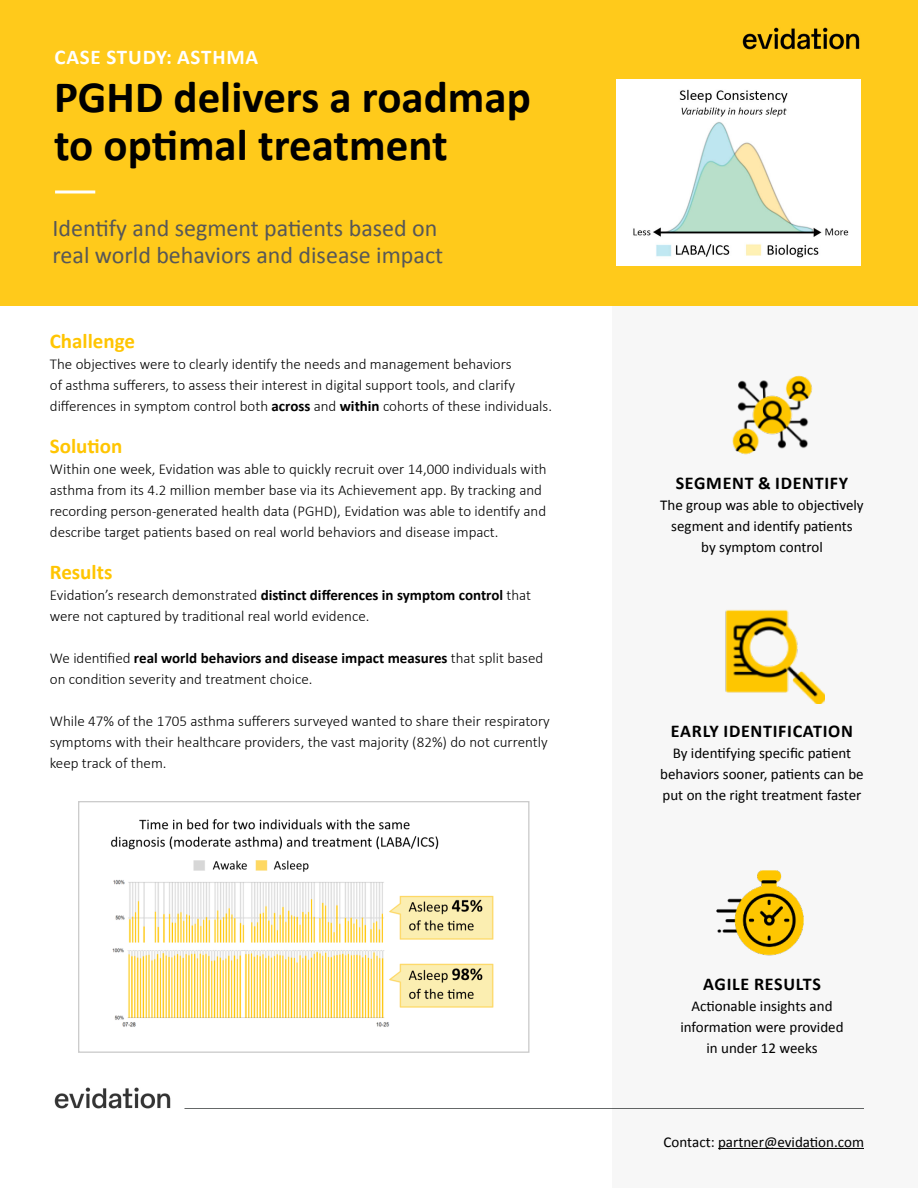
<style>
.page{position:relative;width:918px;height:1188px;background:#fff}
.page>*{position:absolute;margin:0;border:0;box-sizing:border-box;transform-origin:0 0}
.t1{font:700 45px/48px "Calibri";color:#000}
.t2{font:24px "Calibri";color:#575757}
.t3{font:700 21px "Calibri";color:#ffc502}
.t4{font:700 21px "Calibri";letter-spacing:.04em;color:#fff}
.Outcomes_text{font:700 18px "Calibri";letter-spacing:.04em;color:#000}
.t5{font:300 15px/21px "Calibri";color:#000}
.Outcomes_text-2{font:15px/21px "Calibri";color:#000;text-align:center}
.s1{font-weight:700}
</style>
<div class="page">
<img style="left:54px;top:1087px;width:117px;height:22px">
<hr style="left:184px;top:1108px;width:680px;height:1px;background:#656868">
<div style="left:612px;top:302px;width:306px;height:886px;background:#f7f7f7"></div>
<div style="left:0;top:0;width:918px;height:306px;background:#ffca1b"></div>
<svg style="left:55px;top:190px;width:40px;height:4px"></svg>
<img style="left:742px;top:27px;width:118px;height:23px">
<img style="left:732px;top:375px;width:81px;height:80px">
<img style="left:716px;top:870px;width:88px;height:86px">
<img style="left:725px;top:609px;width:100px;height:95px">
<div style="left:617px;top:80px;width:244px;height:186px;background:#fff"></div>
<img style="left:633px;top:89px;width:216px;height:169px">
<img style="left:111px;top:819px;width:383px;height:208px">
<div style="left:78px;top:801px;width:452px;height:252px;border:1px solid #ccc"></div>
<p class="t4" style="left:54px;top:42px;width:205px">CASE STUDY: ASTHMA</p>
<p class="t1" style="left:54px;top:71px;width:478px">PGHD delivers a roadmap to optimal treatment</p>
<p class="t2" style="left:52px;top:211px;width:386px">Identify and segment patients based on</p>
<p class="t2" style="left:52px;top:238px;width:392px">real world behaviors and disease impact</p>
<p class="t3" style="left:50px;top:326px;width:87px">Challenge</p>
<p class="t5" style="left:50px;top:353px;width:504px">The objectives were to clearly identify the needs and management behaviors<br>of asthma sufferers, to assess their interest in digital support tools, and clarify differences in symptom control both <span class="s1">across</span> and <span class="s1">within</span> cohorts of these individuals.</p>
<p class="t3" style="left:50px;top:431px;width:74px">Solution</p>
<p class="t5" style="left:50px;top:458px;width:498px">Within one week, Evidation was able to quickly recruit over 14,000 individuals with asthma from its 4.2 million member base via its Achievement app. By tracking and recording person-generated health data (PGHD), Evidation was able to identify and describe target patients based on real world behaviors and disease impact.</p>
<p class="t3" style="left:50px;top:557px;width:64px">Results</p>
<p class="t5" style="left:50px;top:584px;width:483px">Evidation’s research demonstrated <span class="s1">distinct differences in symptom control</span> that</p>
<p class="t5" style="left:50px;top:605px;width:321px">were not captured by traditional real world evidence.</p>
<p class="t5" style="left:50px;top:647px;width:495px">We identified <span class="s1">real world behaviors and disease impact measures</span> that split based on condition severity and treatment choice.</p>
<p class="t5" style="left:50px;top:710px;width:502px">While 47% of the 1705 asthma sufferers surveyed wanted to share their respiratory symptoms with their healthcare providers, the vast majority (82%) do not currently keep track of them.</p>
<p class="Outcomes_text" style="left:676px;top:470px;width:174px">SEGMENT &amp; IDENTIFY</p>
<p class="Outcomes_text-2" style="left:660px;top:494px;width:205px">The group was able to objectively segment and identify patients</p>
<p class="Outcomes_text-2" style="left:701px;top:536px;width:123px">by symptom control</p>
<p class="Outcomes_text" style="left:671px;top:718px;width:184px">EARLY IDENTIFICATION</p>
<p class="Outcomes_text-2" style="left:660px;top:742px;width:205px">By identifying specific patient behaviors sooner, patients can be put on the right treatment faster</p>
<p class="Outcomes_text" style="left:703px;top:972px;width:119px">AGILE RESULTS</p>
<p class="Outcomes_text-2" style="left:691px;top:995px;width:143px">Actionable insights and</p>
<p class="Outcomes_text-2" style="left:680px;top:1016px;width:165px">information were provided</p>
<p class="Outcomes_text-2" style="left:706px;top:1037px;width:113px">in under 12 weeks</p>
<p class="Outcomes_text-2" style="left:663px;top:1131px;width:202px">Contact: partner@evidation.com</p>
</div>
